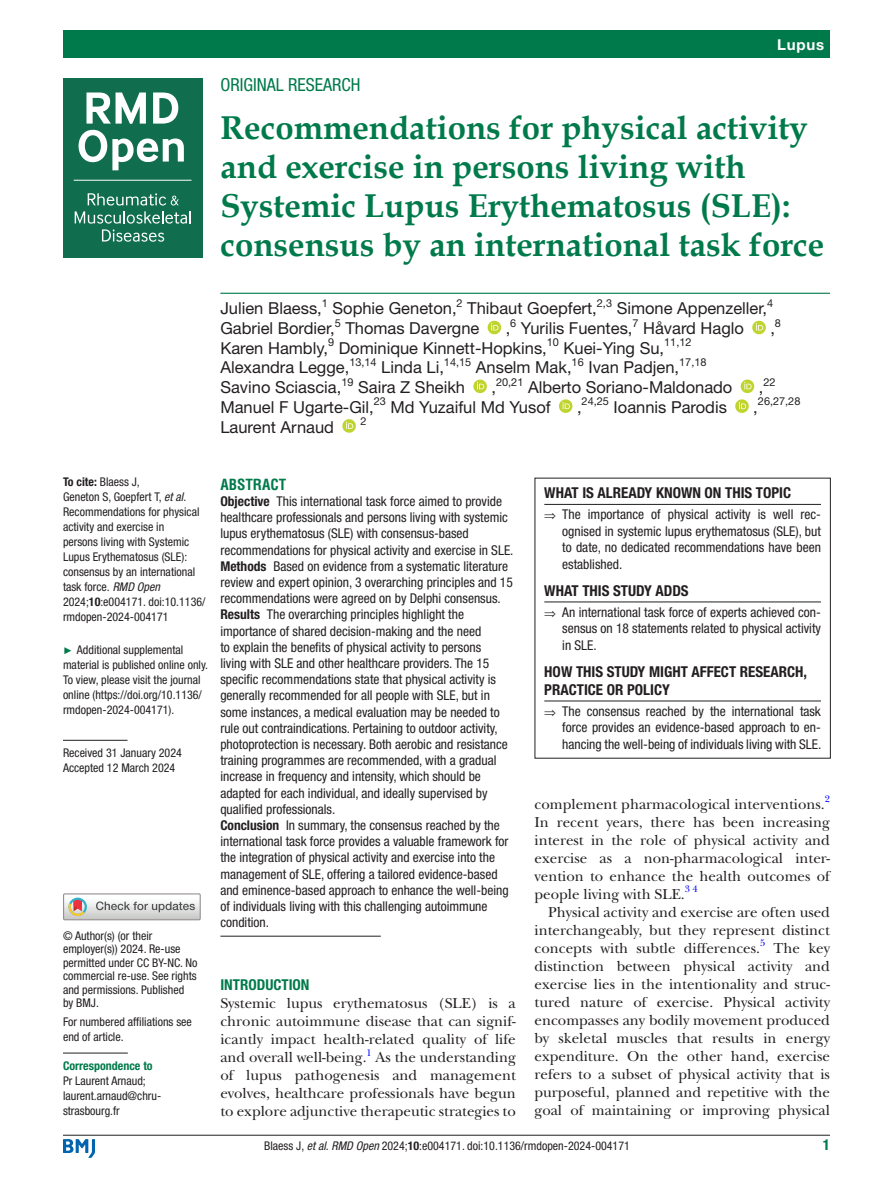
<style>
.page{position:relative;width:893px;height:1191px;background:#fff}
.page>*{position:absolute;margin:0;border:0;box-sizing:border-box;transform-origin:0 0}
.t1{font:700 33px/39px "Book Antiqua";color:#007a4b}
.t2{font:condensed 18px "Helvetica Neue LT Std";color:#007a4b}
.t3{font:16.5px/19.6px "Helvetica Neue LT Std";color:#231f20}
.t4{font:15px/18px "New Baskerville";color:#231f20;text-align:justify}
.t5{font:700 condensed 15px/18px "Helvetica Neue LT Std";color:#231f20}
.t6{font:700 condensed 15px "Helvetica Neue LT Std";color:#007a4b}
.t7{font:700 condensed 15px "Helvetica";color:#007a4b}
.t8{font:700 15px "Helvetica Neue LT Std";letter-spacing:.055em;color:#fff}
.t9{font:condensed 13.5px/16.2px "Helvetica Neue LT Std";color:#231f20;text-align:justify}
.t10{font:condensed 12px/15px "Helvetica Neue LT Std";color:#231f20}
.t11{font:700 condensed 12px "Helvetica Neue LT Std";color:#007a4b}
.t12{font:10.95px "Helvetica Neue LT Std";color:#231f20}
.t13{font:9.9px "New Baskerville";color:#00f}
.s1{font-size:16.5px}
.s2{font-weight:700}
.s3{font-style:italic}
.s4{font-family:"Arial";font-stretch:normal;font-size:9.75px;color:#007a4b}
</style>
<div class="page">
<hr style="left:63px;top:1134px;width:767px;height:1px;background:#231f20">
<svg style="left:63px;top:1139px;width:32px;height:18px"></svg>
<hr style="left:220px;top:293px;width:610px;height:1px;background:#007a4b">
<svg style="left:488px;top:321px;width:13px;height:13px"></svg>
<svg style="left:752px;top:321px;width:14px;height:13px"></svg>
<svg style="left:473px;top:379px;width:14px;height:14px"></svg>
<svg style="left:741px;top:379px;width:13px;height:14px"></svg>
<svg style="left:559px;top:399px;width:13px;height:14px"></svg>
<svg style="left:735px;top:399px;width:14px;height:14px"></svg>
<svg style="left:342px;top:419px;width:14px;height:14px"></svg>
<hr style="left:63px;top:740px;width:65px;height:1px;background:#231f20">
<hr style="left:63px;top:1052px;width:65px;height:1px;background:#231f20">
<div style="left:63px;top:893px;width:138px;height:27px;border:1px solid #969090"></div>
<svg style="left:64px;top:894px;width:136px;height:25px"></svg>
<div style="left:63px;top:78px;width:139px;height:179px;background:#106d4e"></div>
<svg style="left:86px;top:92px;width:60px;height:32px"></svg>
<svg style="left:153px;top:92px;width:25px;height:32px"></svg>
<svg style="left:79px;top:130px;width:105px;height:40px"></svg>
<hr style="left:74px;top:180px;width:117px;height:1px;background:#fff">
<svg style="left:88px;top:193px;width:91px;height:12px"></svg>
<svg style="left:75px;top:211px;width:116px;height:31px"></svg>
<div style="left:63px;top:31px;width:767px;height:27px;background:#007a4b"></div>
<hr style="left:220px;top:935px;width:161px;height:1px;background:#231f20">
<hr style="left:544px;top:504px;width:277px;height:1px;background:#231f20">
<hr style="left:544px;top:601px;width:277px;height:1px;background:#231f20">
<hr style="left:544px;top:700px;width:277px;height:1px;background:#231f20">
<p class="t8" style="left:777px;top:35px;width:49px">Lupus</p>
<h2 class="t2" style="left:220px;top:74px;width:142px">ORIGINAL RESEARCH</h2>
<h1 class="t1" style="left:220px;top:108px;width:605px">Recommendations for physical activity and exercise in persons living with Systemic Lupus Erythematosus (SLE): consensus by an international task force</h1>
<p class="t3" style="left:220px;top:298px;width:103px">Julien Blaess,</p>
<p class="t12" style="left:322px;top:297px;width:8px">1</p>
<p class="t3" style="left:333px;top:298px;width:126px">Sophie Geneton,</p>
<p class="t12" style="left:457px;top:297px;width:8px">2</p>
<p class="t3" style="left:467px;top:298px;width:131px">Thibaut Goepfert,</p>
<p class="t12" style="left:597px;top:297px;width:17px">2,3</p>
<p class="t3" style="left:617px;top:298px;width:152px">Simone Appenzeller,</p>
<p class="t12" style="left:767px;top:297px;width:8px">4</p>
<p class="t3" style="left:220px;top:318px;width:260px">Gabriel Bordier,<sup>5</sup> Thomas Davergne</p>
<p class="t3" style="left:506px;top:318px;width:240px">,<sup>6</sup> Yurilis Fuentes,<sup>7</sup> Håvard Haglo</p>
<p class="t3" style="left:770px;top:318px;width:12px">,<sup>8</sup></p>
<p class="t3" style="left:220px;top:338px;width:488px">Karen Hambly,<sup>9</sup> Dominique Kinnett-Hopkins,<sup>10</sup> Kuei-Ying Su,<sup>11,12<br></sup>Alexandra Legge,<sup>13,14</sup> Linda Li,<sup>14,15</sup> Anselm Mak,<sup>16</sup> Ivan Padjen,<sup>17,18<br></sup>Savino Sciascia,<sup>19</sup> Saira Z Sheikh</p>
<p class="t3" style="left:491px;top:377px;width:242px">,<sup>20,21</sup> Alberto Soriano-Maldonado</p>
<p class="t12" style="left:759px;top:375px;width:18px"><span class="s1">,</span>22</p>
<p class="t3" style="left:220px;top:397px;width:155px">Manuel F Ugarte-Gil,</p>
<p class="t12" style="left:374px;top:395px;width:14px">23</p>
<p class="t3" style="left:391px;top:397px;width:162px">Md Yuzaiful Md Yusof</p>
<p class="t3" style="left:220px;top:417px;width:115px">Laurent Arnaud</p>
<p class="t12" style="left:360px;top:415px;width:8px">2</p>
<p class="t12" style="left:582px;top:395px;width:29px">24,25</p>
<p class="t3" style="left:614px;top:397px;width:115px">Ioannis Parodis</p>
<p class="t3" style="left:577px;top:397px;width:6px">,</p>
<p class="t12" style="left:758px;top:395px;width:44px">26,27,28</p>
<p class="t3" style="left:753px;top:397px;width:6px">,</p>
<p class="t10" style="left:63px;top:474px;width:144px"><span class="s2">To cite:</span> Blaess J,<br>Geneton S, Goepfert T, <span class="s3">et al</span>.<br>Recommendations for physical activity and exercise in<br>persons living with Systemic<br>Lupus Erythematosus (SLE): consensus by an international task force. <span class="s3">RMD Open<br></span>2024;<span class="s2">10</span>:e004171. doi:10.1136/ rmdopen-2024-004171</p>
<p class="t10" style="left:63px;top:642px;width:147px"><span class="s4">►</span> Additional supplemental material is published online only.<br>To view, please visit the journal online (https://doi.org/10.1136/ rmdopen-2024-004171).</p>
<p class="t10" style="left:63px;top:745px;width:120px">Received 31 January 2024<br>Accepted 12 March 2024</p>
<p class="t10" style="left:63px;top:928px;width:136px;line-height:13.5px">© Author(s) (or their employer(s)) 2024. Re-use permitted under CC BY-NC. No commercial re-use. See rights and permissions. Published by BMJ.</p>
<p class="t10" style="left:63px;top:1014px;width:130px">For numbered affiliations see end of article.</p>
<p class="t11" style="left:63px;top:1058px;width:91px">Correspondence to</p>
<p class="t10" style="left:63px;top:1073px;width:100px">Pr Laurent Arnaud; laurent.arnaud@chru&shy;strasbourg.fr</p>
<p class="t7" style="left:220px;top:475px;width:67px">ABSTRACT</p>
<p class="t9" style="left:220px;top:493px;width:295px;text-align:left"><span class="s2">Objective</span> This international task force aimed to provide healthcare professionals and persons living with systemic lupus erythematosus (SLE) with consensus-based recommendations for physical activity and exercise in SLE.<br><span class="s2">Methods</span> Based on evidence from a systematic literature review and expert opinion, 3 overarching principles and 15 recommendations were agreed on by Delphi consensus.<br><span class="s2">Results</span> The overarching principles highlight the importance of shared decision-making and the need<br>to explain the benefits of physical activity to persons<br>living with SLE and other healthcare providers. The 15 specific recommendations state that physical activity is generally recommended for all people with SLE, but in some instances, a medical evaluation may be needed to rule out contraindications. Pertaining to outdoor activity, photoprotection is necessary. Both aerobic and resistance training programmes are recommended, with a gradual increase in frequency and intensity, which should be adapted for each individual, and ideally supervised by qualified professionals.<br><span class="s2">Conclusion</span> In summary, the consensus reached by the international task force provides a valuable framework for the integration of physical activity and exercise into the management of SLE, offering a tailored evidence-based and eminence-based approach to enhance the well-being of individuals living with this challenging autoimmune condition.</p>
<p class="t6" style="left:220px;top:976px;width:91px">INTRODUCTION</p>
<p class="t4" style="left:220px;top:994px;width:297px">Systemic lupus erythematosus (SLE) is a chronic autoimmune disease that can signif&shy;icantly impact health-related quality of life and overall well-being.</p>
<p class="t13" style="left:367px;top:1046px;width:7px">1</p>
<p class="t4" style="left:220px;top:1048px;width:297px;text-indent:155px">As the understanding of lupus pathogenesis and management evolves, healthcare professionals have begun to explore adjunctive therapeutic strategies to</p>
<p class="t5" style="left:544px;top:484px;width:248px">WHAT IS ALREADY KNOWN ON THIS TOPIC</p>
<p class="t9" style="left:562px;top:506px;width:260px;text-indent:-18px">⇒ The importance of physical activity is well rec&shy;ognised in systemic lupus erythematosus (SLE), but to date, no dedicated recommendations have been established.</p>
<p class="t5" style="left:544px;top:581px;width:146px">WHAT THIS STUDY ADDS</p>
<p class="t9" style="left:562px;top:603px;width:260px;text-indent:-18px">⇒ An international task force of experts achieved con&shy;sensus on 18 statements related to physical activity in SLE.</p>
<p class="t5" style="left:544px;top:662px;width:264px">HOW THIS STUDY MIGHT AFFECT RESEARCH,<br>PRACTICE OR POLICY</p>
<p class="t9" style="left:562px;top:702px;width:261px;text-indent:-18px">⇒ The consensus reached by the international task force provides an evidence-based approach to en&shy;hancing the well-being of individuals living with SLE.</p>
<p class="t4" style="left:535px;top:795px;width:297px">complement pharmacological interventions.<sup>2<br></sup>In recent years, there has been increasing interest in the role of physical activity and exercise as a non-pharmacological inter&shy;vention to enhance the health outcomes of people living with SLE.</p>
<p class="t13" style="left:685px;top:883px;width:14px">3 4</p>
<p class="t4" style="left:535px;top:903px;width:297px;text-indent:14px">Physical activity and exercise are often used interchangeably, but they represent distinct concepts with subtle differences.</p>
<p class="t13" style="left:760px;top:937px;width:7px">5</p>
<p class="t4" style="left:535px;top:939px;width:297px;text-indent:239px">The key distinction between physical activity and exercise lies in the intentionality and struc&shy;tured nature of exercise. Physical activity encompasses any bodily movement produced by skeletal muscles that results in energy expenditure. On the other hand, exercise refers to a subset of physical activity that is purposeful, planned and repetitive with the goal of maintaining or improving physical</p>
<p class="t10" style="left:264px;top:1138px;width:367px">Blaess J, <span class="s3">et al</span>. <span class="s3">RMD Open</span> 2024;<span class="s2">10</span>:e004171. doi:10.1136/rmdopen-2024-004171</p>
<p class="t6" style="left:823px;top:1135px;width:9px">1</p>
</div>
